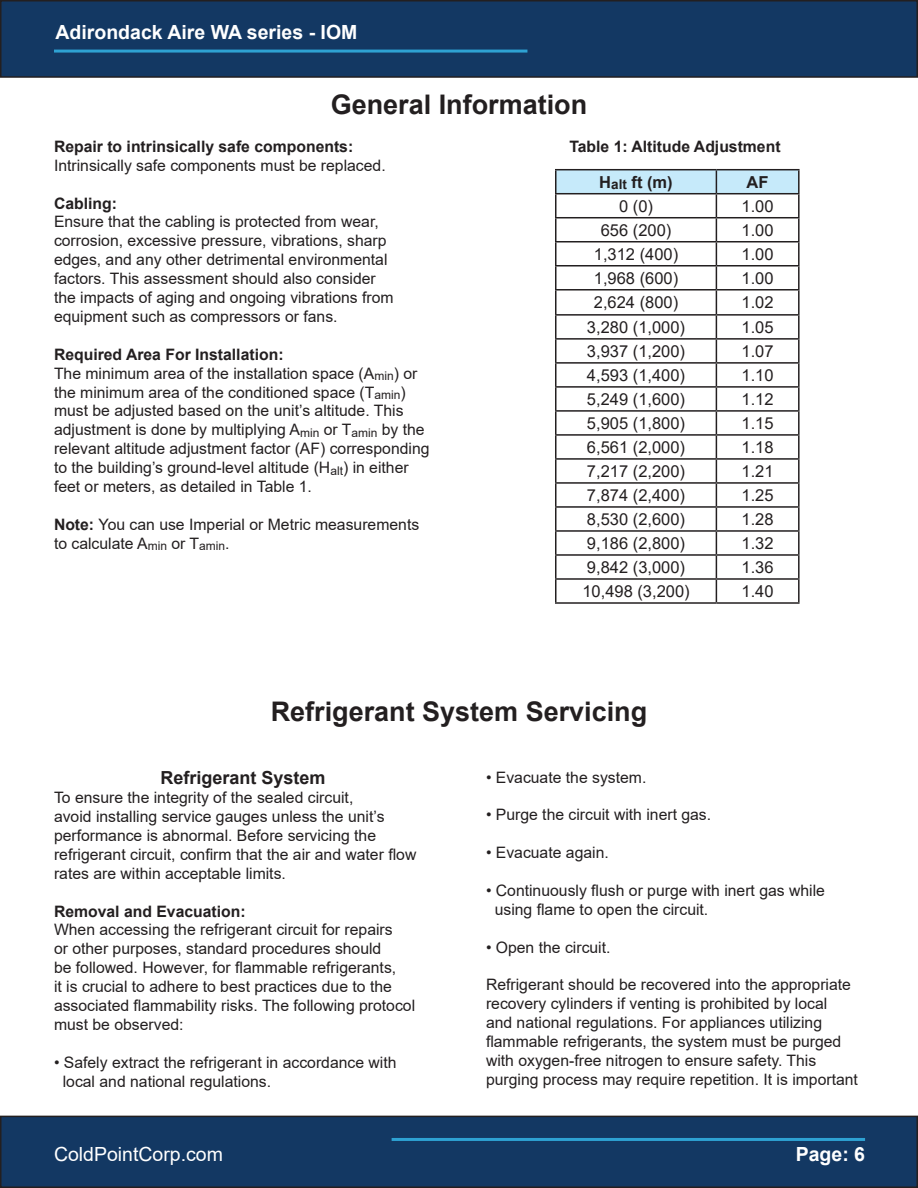
<style>
.page{position:relative;width:918px;height:1188px;background:#fff}
.page>*{position:absolute;margin:0;border:0;box-sizing:border-box;transform-origin:0 0}
.t1{font:700 27px "Arial";color:#231f20}
.t2{font:700 19.5px "Arial";color:#fff}
.t3{font:19.5px "Arial";color:#fff}
.t4{font:700 18px "Arial";color:#231f20}
.t5{font:16.5px "Arial";color:#231f20}
.t6{font:700 16.5px "Arial";color:#231f20}
.t7{font:15.75px/18.9px "Arial";color:#231f20}
.t8{font:700 15.75px "Arial";color:#231f20}
.s1{font-weight:700}
</style>
<div class="page">
<div style="left:1px;top:1116px;width:916px;height:71px;background:#133863"></div>
<div style="left:0;top:1116px;width:918px;height:72px;border:2px solid #231f20"></div>
<div style="left:1px;top:1px;width:916px;height:76px;background:#133863"></div>
<div style="left:0;top:0;width:918px;height:78px;border:2px solid #231f20"></div>
<hr style="left:54px;top:50px;width:473px;height:3px;background:#2ea2d3">
<hr style="left:392px;top:1138px;width:473px;height:3px;background:#2ea2d3">
<hr style="left:555px;top:169px;width:161px;height:1px;background:#231f20">
<hr style="left:716px;top:169px;width:84px;height:1px;background:#231f20">
<hr style="left:798px;top:170px;width:2px;height:23px;background:#231f20">
<hr style="left:716px;top:193px;width:84px;height:1px;background:#231f20">
<hr style="left:798px;top:194px;width:2px;height:23px;background:#231f20">
<hr style="left:716px;top:217px;width:84px;height:1px;background:#231f20">
<hr style="left:798px;top:218px;width:2px;height:23px;background:#231f20">
<hr style="left:716px;top:241px;width:84px;height:1px;background:#231f20">
<hr style="left:798px;top:242px;width:2px;height:23px;background:#231f20">
<hr style="left:716px;top:265px;width:84px;height:2px;background:#231f20">
<hr style="left:798px;top:267px;width:2px;height:22px;background:#231f20">
<hr style="left:716px;top:289px;width:84px;height:2px;background:#231f20">
<hr style="left:798px;top:291px;width:2px;height:23px;background:#231f20">
<hr style="left:716px;top:314px;width:84px;height:2px;background:#231f20">
<hr style="left:798px;top:316px;width:2px;height:22px;background:#231f20">
<hr style="left:716px;top:338px;width:84px;height:2px;background:#231f20">
<hr style="left:798px;top:340px;width:2px;height:22px;background:#231f20">
<hr style="left:716px;top:362px;width:84px;height:2px;background:#231f20">
<hr style="left:798px;top:364px;width:2px;height:22px;background:#231f20">
<hr style="left:716px;top:386px;width:84px;height:2px;background:#231f20">
<hr style="left:798px;top:388px;width:2px;height:22px;background:#231f20">
<hr style="left:716px;top:410px;width:84px;height:2px;background:#231f20">
<hr style="left:798px;top:412px;width:2px;height:22px;background:#231f20">
<hr style="left:716px;top:434px;width:84px;height:2px;background:#231f20">
<hr style="left:798px;top:436px;width:2px;height:22px;background:#231f20">
<hr style="left:716px;top:458px;width:84px;height:2px;background:#231f20">
<hr style="left:798px;top:460px;width:2px;height:22px;background:#231f20">
<hr style="left:716px;top:482px;width:84px;height:2px;background:#231f20">
<hr style="left:798px;top:484px;width:2px;height:22px;background:#231f20">
<hr style="left:716px;top:506px;width:84px;height:2px;background:#231f20">
<hr style="left:798px;top:508px;width:2px;height:22px;background:#231f20">
<hr style="left:716px;top:530px;width:84px;height:2px;background:#231f20">
<hr style="left:798px;top:532px;width:2px;height:22px;background:#231f20">
<hr style="left:716px;top:554px;width:84px;height:2px;background:#231f20">
<hr style="left:798px;top:556px;width:2px;height:22px;background:#231f20">
<hr style="left:716px;top:578px;width:84px;height:2px;background:#231f20">
<svg style="left:555px;top:170px;width:244px;height:432px"></svg>
<hr style="left:798px;top:580px;width:2px;height:22px;background:#231f20">
<hr style="left:555px;top:602px;width:161px;height:2px;background:#231f20">
<hr style="left:716px;top:602px;width:84px;height:2px;background:#231f20">
<p class="t2" style="left:56px;top:19px;width:303px">Adirondack Aire WA series - IOM</p>
<p class="t1" style="left:331px;top:86px;width:258px">General Information</p>
<p class="t8" style="left:54px;top:135px;width:301px">Repair to intrinsically safe components:</p>
<p class="t7" style="left:54px;top:156px;width:333px">Intrinsically safe components must be replaced.</p>
<p class="t8" style="left:54px;top:192px;width:64px">Cabling:</p>
<p class="t7" style="left:54px;top:212px;width:341px">Ensure that the cabling is protected from wear, corrosion, excessive pressure, vibrations, sharp edges, and any other detrimental environmental factors. This assessment should also consider the impacts of aging and ongoing vibrations from equipment such as compressors or fans.</p>
<p class="t8" style="left:54px;top:343px;width:231px">Required Area For Installation:</p>
<p class="t7" style="left:54px;top:364px;width:377px">The minimum area of the installation space (A<sub>min</sub>) or the minimum area of the conditioned space (T<sub>amin</sub>) must be adjusted based on the unit’s altitude. This adjustment is done by multiplying A<sub>min</sub> or T<sub>amin</sub> by the relevant altitude adjustment factor (AF) corresponding to the building’s ground-level altitude (H<sub>alt</sub>) in either feet or meters, as detailed in Table 1.</p>
<p class="t7" style="left:54px;top:515px;width:367px"><span class="s1">Note:</span> You can use Imperial or Metric measurements to calculate A<sub>min</sub> or T<sub>amin</sub>.</p>
<p class="t8" style="left:569px;top:135px;width:213px">Table 1: Altitude Adjustment</p>
<p class="t6" style="left:599px;top:170px;width:75px">H<sub>alt</sub> ft (m)</p>
<p class="t6" style="left:747px;top:170px;width:23px">AF</p>
<p class="t5" style="left:619px;top:195px;width:35px">0 (0)</p>
<p class="t5" style="left:742px;top:195px;width:34px">1.00</p>
<p class="t5" style="left:601px;top:219px;width:72px">656 (200)</p>
<p class="t5" style="left:742px;top:219px;width:34px">1.00</p>
<p class="t5" style="left:594px;top:243px;width:86px">1,312 (400)</p>
<p class="t5" style="left:742px;top:243px;width:34px">1.00</p>
<p class="t5" style="left:594px;top:267px;width:86px">1,968 (600)</p>
<p class="t5" style="left:742px;top:267px;width:34px">1.00</p>
<p class="t5" style="left:594px;top:291px;width:86px">2,624 (800)</p>
<p class="t5" style="left:742px;top:291px;width:34px">1.02</p>
<p class="t5" style="left:587px;top:316px;width:100px">3,280 (1,000)</p>
<p class="t5" style="left:742px;top:316px;width:34px">1.05</p>
<p class="t5" style="left:587px;top:340px;width:100px">3,937 (1,200)</p>
<p class="t5" style="left:742px;top:340px;width:34px">1.07</p>
<p class="t5" style="left:587px;top:364px;width:100px">4,593 (1,400)</p>
<p class="t5" style="left:742px;top:364px;width:34px">1.10</p>
<p class="t5" style="left:587px;top:388px;width:100px">5,249 (1,600)</p>
<p class="t5" style="left:742px;top:388px;width:34px">1.12</p>
<p class="t5" style="left:587px;top:412px;width:100px">5,905 (1,800)</p>
<p class="t5" style="left:742px;top:412px;width:34px">1.15</p>
<p class="t5" style="left:587px;top:436px;width:100px">6,561 (2,000)</p>
<p class="t5" style="left:742px;top:436px;width:34px">1.18</p>
<p class="t5" style="left:587px;top:460px;width:100px">7,217 (2,200)</p>
<p class="t5" style="left:742px;top:460px;width:34px">1.21</p>
<p class="t5" style="left:587px;top:484px;width:100px">7,874 (2,400)</p>
<p class="t5" style="left:742px;top:484px;width:34px">1.25</p>
<p class="t5" style="left:587px;top:508px;width:100px">8,530 (2,600)</p>
<p class="t5" style="left:742px;top:508px;width:34px">1.28</p>
<p class="t5" style="left:587px;top:532px;width:100px">9,186 (2,800)</p>
<p class="t5" style="left:742px;top:532px;width:34px">1.32</p>
<p class="t5" style="left:587px;top:556px;width:100px">9,842 (3,000)</p>
<p class="t5" style="left:742px;top:556px;width:34px">1.36</p>
<p class="t5" style="left:582px;top:580px;width:109px">10,498 (3,200)</p>
<p class="t5" style="left:742px;top:580px;width:34px">1.40</p>
<p class="t1" style="left:271px;top:693px;width:378px">Refrigerant System Servicing</p>
<p class="t4" style="left:160px;top:765px;width:167px">Refrigerant System</p>
<p class="t7" style="left:54px;top:788px;width:364px">To ensure the integrity of the sealed circuit,<br>avoid installing service gauges unless the unit’s performance is abnormal. Before servicing the refrigerant circuit, confirm that the air and water flow rates are within acceptable limits.</p>
<p class="t8" style="left:54px;top:900px;width:193px">Removal and Evacuation:</p>
<p class="t7" style="left:54px;top:920px;width:363px">When accessing the refrigerant circuit for repairs<br>or other purposes, standard procedures should<br>be followed. However, for flammable refrigerants,<br>it is crucial to adhere to best practices due to the associated flammability risks. The following protocol must be observed:</p>
<p class="t7" style="left:54px;top:1053px;width:344px">• Safely extract the refrigerant in accordance with</p>
<p class="t7" style="left:63px;top:1072px;width:210px">local and national regulations.</p>
<p class="t7" style="left:486px;top:768px;width:162px">• Evacuate the system.</p>
<p class="t7" style="left:486px;top:805px;width:227px">• Purge the circuit with inert gas.</p>
<p class="t7" style="left:486px;top:843px;width:124px">• Evacuate again.</p>
<p class="t7" style="left:486px;top:881px;width:341px">• Continuously flush or purge with inert gas while</p>
<p class="t7" style="left:495px;top:900px;width:215px">using flame to open the circuit.</p>
<p class="t7" style="left:486px;top:938px;width:126px">• Open the circuit.</p>
<p class="t7" style="left:486px;top:975px;width:374px">Refrigerant should be recovered into the appropriate recovery cylinders if venting is prohibited by local<br>and national regulations. For appliances utilizing flammable refrigerants, the system must be purged with oxygen-free nitrogen to ensure safety. This purging process may require repetition. It is important</p>
<p class="t3" style="left:54px;top:1141px;width:171px">ColdPointCorp.com</p>
<p class="t2" style="left:796px;top:1141px;width:71px">Page: 6</p>
</div>
